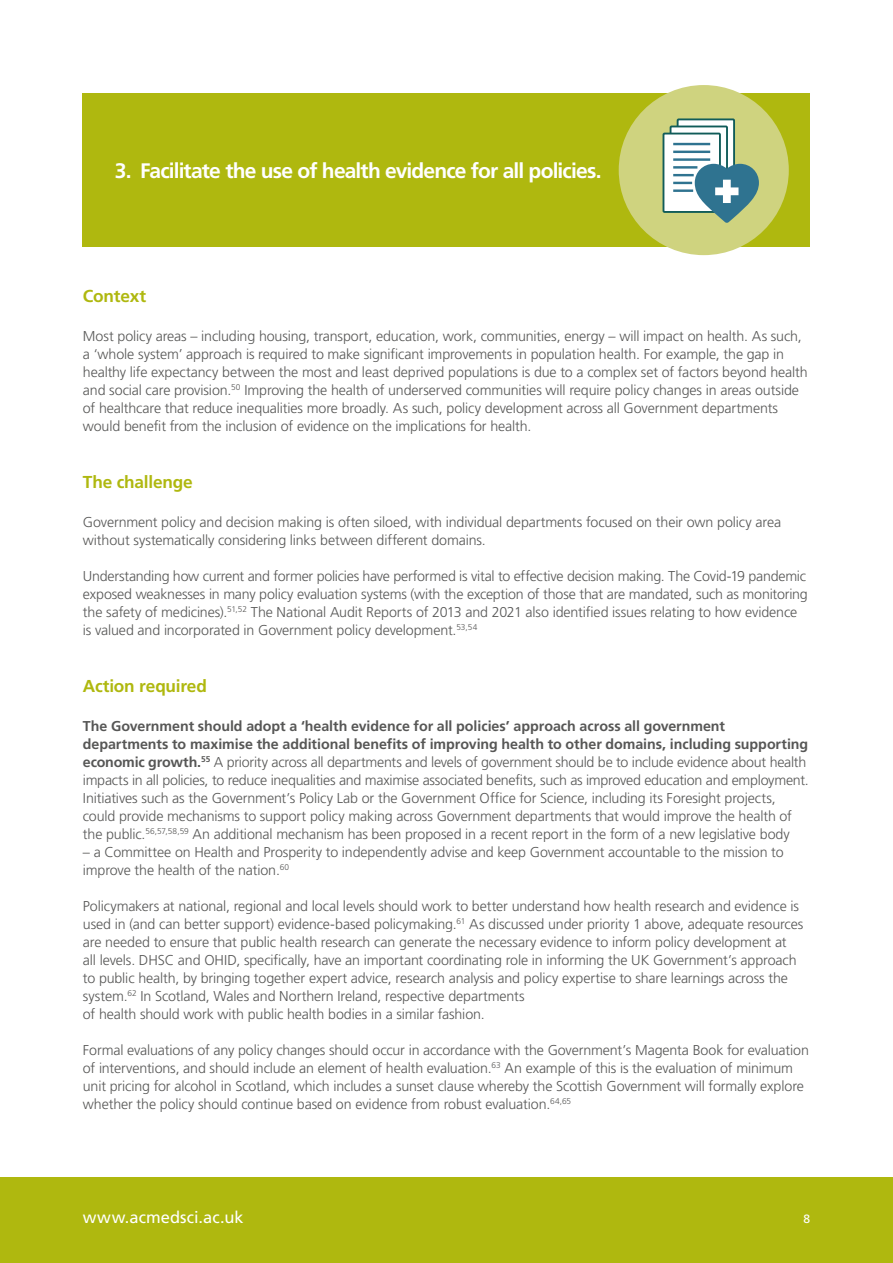
<style>
.page{position:relative;width:893px;height:1263px;background:#fff}
.page>*{position:absolute;margin:0;border:0;box-sizing:border-box;transform-origin:0 0}
.t1{font:700 21px "Frutiger LT Std";letter-spacing:-.04em;color:#fff}
.t2{font:700 17.25px "Frutiger LT Std";letter-spacing:-.01em;color:#afb80f}
.t3{font:16.5px "Frutiger LT Std";letter-spacing:.005em;color:#fff}
.t4{font:300 14.25px/18px "Frutiger LT Std";letter-spacing:-.01em;color:#575756}
.t5{font:12px "Frutiger LT Std";color:#fff}
.s1{font-weight:700}
</style>
<div class="page">
<div style="left:0;top:1178px;width:893px;height:85px;background:#afb80f"></div>
<div style="left:83px;top:94px;width:727px;height:153px;background:#afb80f"></div>
<div style="left:619px;top:85px;width:170px;height:170px;background:#cfd37f;border-radius:50%"></div>
<div style="left:678px;top:119px;width:56px;height:79px;background:#fff"></div>
<div style="left:677px;top:118px;width:58px;height:81px;border:2px solid #115c59"></div>
<div style="left:671px;top:126px;width:56px;height:79px;background:#fff"></div>
<div style="left:670px;top:126px;width:58px;height:80px;border:2px solid #115c59"></div>
<div style="left:663px;top:134px;width:57px;height:78px;background:#fff"></div>
<div style="left:662px;top:133px;width:59px;height:80px;border:2px solid #115c59"></div>
<hr style="left:673px;top:143px;width:37px;height:2px;background:#2f7390">
<hr style="left:673px;top:151px;width:37px;height:2px;background:#2f7390">
<hr style="left:673px;top:158px;width:37px;height:3px;background:#2f7390">
<svg style="left:673px;top:164px;width:86px;height:59px"></svg>
<h1 class="t1" style="left:115px;top:158px;width:488px">3. Facilitate the use of health evidence for all policies.</h1>
<p class="t2" style="left:83px;top:286px;width:65px">Context</p>
<p class="t4" style="left:83px;top:327px;width:726px">Most policy areas – including housing, transport, education, work, communities, energy – will impact on health. As such, a ‘whole system’ approach is required to make significant improvements in population health. For example, the gap in healthy life expectancy between the most and least deprived populations is due to a complex set of factors beyond health and social care provision.<sup>50</sup> Improving the health of underserved communities will require policy changes in areas outside of healthcare that reduce inequalities more broadly. As such, policy development across all Government departments would benefit from the inclusion of evidence on the implications for health.</p>
<p class="t2" style="left:83px;top:472px;width:111px">The challenge</p>
<p class="t4" style="left:83px;top:513px;width:700px">Government policy and decision making is often siloed, with individual departments focused on their own policy area without systematically considering links between different domains.</p>
<p class="t4" style="left:83px;top:567px;width:726px">Understanding how current and former policies have performed is vital to effective decision making. The Covid-19 pandemic exposed weaknesses in many policy evaluation systems (with the exception of those that are mandated, such as monitoring the safety of medicines).<sup>51,52</sup> The National Audit Reports of 2013 and 2021 also identified issues relating to how evidence is valued and incorporated in Government policy development.<sup>53,54</sup></p>
<p class="t2" style="left:83px;top:676px;width:126px">Action required</p>
<p class="t4" style="left:83px;top:717px;width:727px"><span class="s1">The Government should adopt a ‘health evidence for all policies’ approach across all government departments to maximise the additional benefits of improving health to other domains, including supporting economic growth.</span><sup>55</sup> A priority across all departments and levels of government should be to include evidence about health impacts in all policies, to reduce inequalities and maximise associated benefits, such as improved education and employment.<br>Initiatives such as the Government’s Policy Lab or the Government Office for Science, including its Foresight projects, could provide mechanisms to support policy making across Government departments that would improve the health of the public.<sup>56,57,58,59</sup> An additional mechanism has been proposed in a recent report in the form of a new legislative body</p>
<p class="t4" style="left:83px;top:843px;width:702px">– a Committee on Health and Prosperity to independently advise and keep Government accountable to the mission to improve the health of the nation.<sup>60</sup></p>
<p class="t4" style="left:83px;top:897px;width:722px">Policymakers at national, regional and local levels should work to better understand how health research and evidence is used in (and can better support) evidence-based policymaking.<sup>61</sup> As discussed under priority 1 above, adequate resources are needed to ensure that public health research can generate the necessary evidence to inform policy development at all levels. DHSC and OHID, specifically, have an important coordinating role in informing the UK Government’s approach to public health, by bringing together expert advice, research analysis and policy expertise to share learnings across the system.<sup>62</sup> In Scotland, Wales and Northern Ireland, respective departments<br>of health should work with public health bodies in a similar fashion.</p>
<p class="t4" style="left:83px;top:1041px;width:727px">Formal evaluations of any policy changes should occur in accordance with the Government’s Magenta Book for evaluation of interventions, and should include an element of health evaluation.<sup>63</sup> An example of this is the evaluation of minimum unit pricing for alcohol in Scotland, which includes a sunset clause whereby the Scottish Government will formally explore whether the policy should continue based on evidence from robust evaluation.<sup>64,65</sup></p>
<p class="t3" style="left:83px;top:1208px;width:162px">www.acmedsci.ac.uk</p>
<p class="t5" style="left:803px;top:1212px;width:8px">8</p>
</div>
